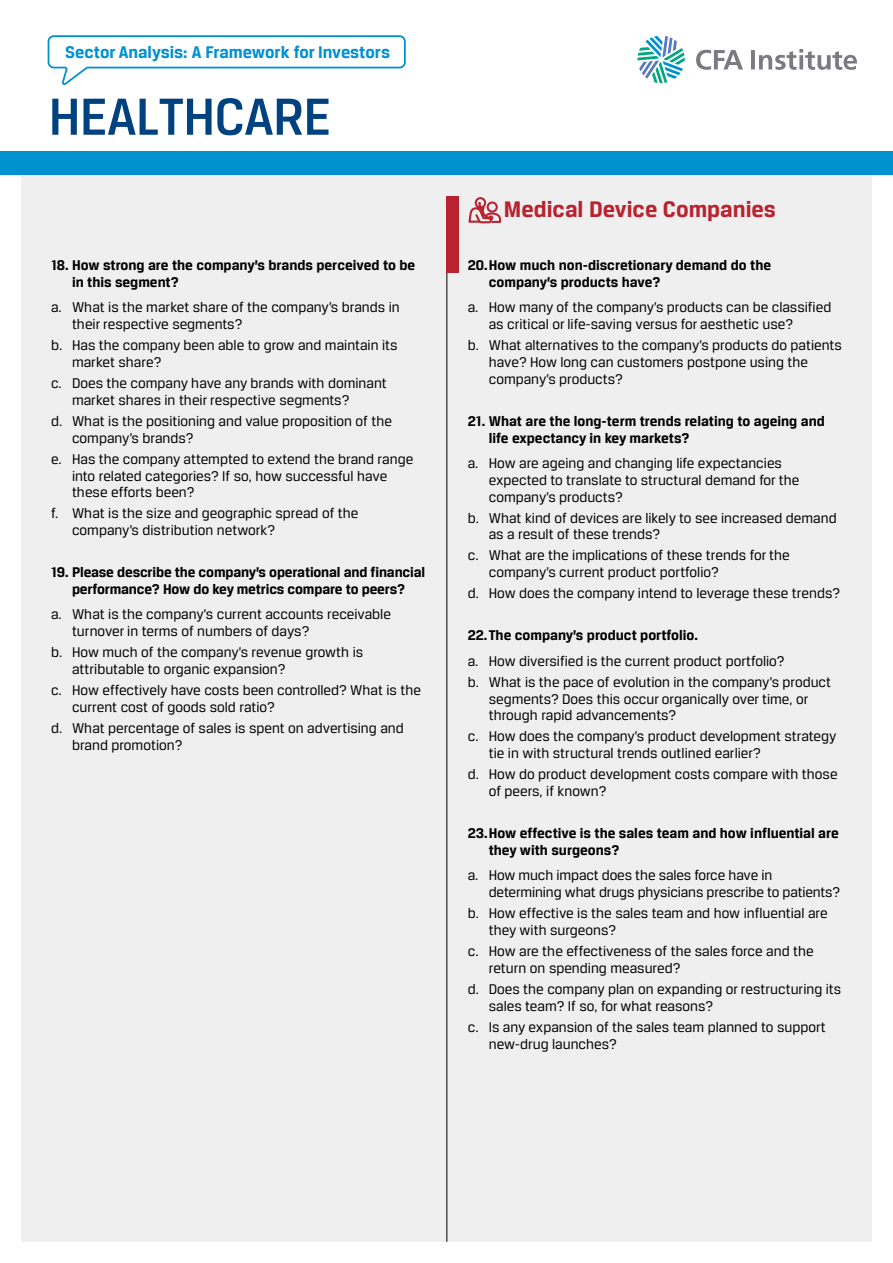
<style>
.page{position:relative;width:893px;height:1263px;background:#fff}
.page>*{position:absolute;margin:0;border:0;box-sizing:border-box;transform-origin:0 0}
.t1{font:500 55.5px "CFA Breuer Text";letter-spacing:-.01em;color:#004180}
.t2{font:700 24px "CFA Breuer Text";color:#b8232f}
.t3{font:700 18px "CFA Breuer Text";color:#0091d1}
.t4{font:15px/16.8px "CFA Breuer Text";color:#000}
.t5{font:700 15px/16.8px "CFA Breuer Text";color:#000}
</style>
<div class="page">
<div style="left:21px;top:171px;width:851px;height:1071px;background:#efeff0"></div>
<div style="left:0;top:151px;width:893px;height:23px;background:#0091d1"></div>
<svg style="left:47px;top:35px;width:359px;height:50px"></svg>
<svg style="left:637px;top:36px;width:48px;height:47px"></svg>
<svg style="left:696px;top:50px;width:47px;height:20px"></svg>
<hr style="left:751px;top:50px;width:4px;height:19px;background:#7b7a80">
<svg style="left:759px;top:49px;width:98px;height:21px"></svg>
<hr style="left:446px;top:196px;width:1px;height:1046px;background:#000">
<div style="left:446px;top:196px;width:13px;height:77px;background:#b8232f"></div>
<svg style="left:469px;top:197px;width:32px;height:26px"></svg>
<p class="t3" style="left:65px;top:42px;width:326px">Sector Analysis: A Framework for Investors</p>
<h1 class="t1" style="left:49px;top:86px;width:284px">HEALTHCARE</h1>
<p class="t5" style="left:72px;top:257px;width:345px;text-indent:-21px">18. How strong are the company’s brands perceived to be in this segment?</p>
<p class="t4" style="left:72px;top:299px;width:329px;text-indent:-21px">a. What is the market share of the company’s brands in their respective segments?</p>
<p class="t4" style="left:72px;top:337px;width:327px;text-indent:-21px">b. Has the company been able to grow and maintain its market share?</p>
<p class="t4" style="left:72px;top:374px;width:316px;text-indent:-21px">c. Does the company have any brands with dominant market shares in their respective segments?</p>
<p class="t4" style="left:72px;top:412px;width:322px;text-indent:-21px">d. What is the positioning and value proposition of the company’s brands?</p>
<p class="t4" style="left:72px;top:450px;width:343px;text-indent:-21px">e. Has the company attempted to extend the brand range into related categories? If so, how successful have these efforts been?</p>
<p class="t4" style="left:72px;top:505px;width:288px;text-indent:-21px">f. What is the size and geographic spread of the company’s distribution network?</p>
<p class="t5" style="left:51px;top:564px;width:376px;text-align:center">19. Please describe the company’s operational and financial performance? How do key metrics compare to peers?</p>
<p class="t4" style="left:72px;top:606px;width:320px;text-indent:-21px">a. What is the company’s current accounts receivable turnover in terms of numbers of days?</p>
<p class="t4" style="left:72px;top:644px;width:293px;text-indent:-21px">b. How much of the company’s revenue growth is attributable to organic expansion?</p>
<p class="t4" style="left:72px;top:682px;width:351px;text-indent:-21px">c. How effectively have costs been controlled? What is the current cost of goods sold ratio?</p>
<p class="t4" style="left:72px;top:719px;width:333px;text-indent:-21px">d. What percentage of sales is spent on advertising and brand promotion?</p>
<h2 class="t2" style="left:504px;top:195px;width:273px">Medical Device Companies</h2>
<p class="t5" style="left:489px;top:257px;width:284px;text-indent:-21px">20.How much non-discretionary demand do the company’s products have?</p>
<p class="t4" style="left:489px;top:299px;width:344px;text-indent:-21px">a. How many of the company’s products can be classified as critical or life-saving versus for aesthetic use?</p>
<p class="t4" style="left:489px;top:337px;width:355px;text-indent:-21px">b. What alternatives to the company’s products do patients have? How long can customers postpone using the company’s products?</p>
<p class="t5" style="left:489px;top:412px;width:338px;text-indent:-21px">21. What are the long-term trends relating to ageing and life expectancy in key markets?</p>
<p class="t4" style="left:489px;top:454px;width:312px;text-indent:-21px">a. How are ageing and changing life expectancies expected to translate to structural demand for the company’s products?</p>
<p class="t4" style="left:489px;top:509px;width:349px;text-indent:-21px">b. What kind of devices are likely to see increased demand as a result of these trends?</p>
<p class="t4" style="left:489px;top:547px;width:303px;text-indent:-21px">c. What are the implications of these trends for the company’s current product portfolio?</p>
<p class="t4" style="left:468px;top:585px;width:374px">d. How does the company intend to leverage these trends?</p>
<p class="t5" style="left:468px;top:627px;width:232px">22.The company’s product portfolio.</p>
<p class="t4" style="left:468px;top:650px;width:365px;line-height:21px">a. How diversified is the current product portfolio?<br>b. What is the pace of evolution in the company’s product</p>
<p class="t4" style="left:489px;top:690px;width:321px">segments? Does this occur organically over time, or through rapid advancements?</p>
<p class="t4" style="left:489px;top:728px;width:349px;text-indent:-21px">c. How does the company’s product development strategy tie in with structural trends outlined earlier?</p>
<p class="t4" style="left:489px;top:766px;width:350px;text-indent:-21px">d. How do product development costs compare with those of peers, if known?</p>
<p class="t5" style="left:489px;top:825px;width:352px;text-indent:-21px">23.How effective is the sales team and how influential are they with surgeons?</p>
<p class="t4" style="left:489px;top:867px;width:353px;text-indent:-21px">a. How much impact does the sales force have in determining what drugs physicians prescribe to patients?</p>
<p class="t4" style="left:489px;top:905px;width:340px;text-indent:-21px">b. How effective is the sales team and how influential are they with surgeons?</p>
<p class="t4" style="left:489px;top:942px;width:326px;text-indent:-21px">c. How are the effectiveness of the sales force and the return on spending measured?</p>
<p class="t4" style="left:489px;top:980px;width:354px;text-indent:-21px">d. Does the company plan on expanding or restructuring its sales team? If so, for what reasons?</p>
<p class="t4" style="left:489px;top:1018px;width:338px;text-indent:-21px">c. Is any expansion of the sales team planned to support new-drug launches?</p>
</div>
